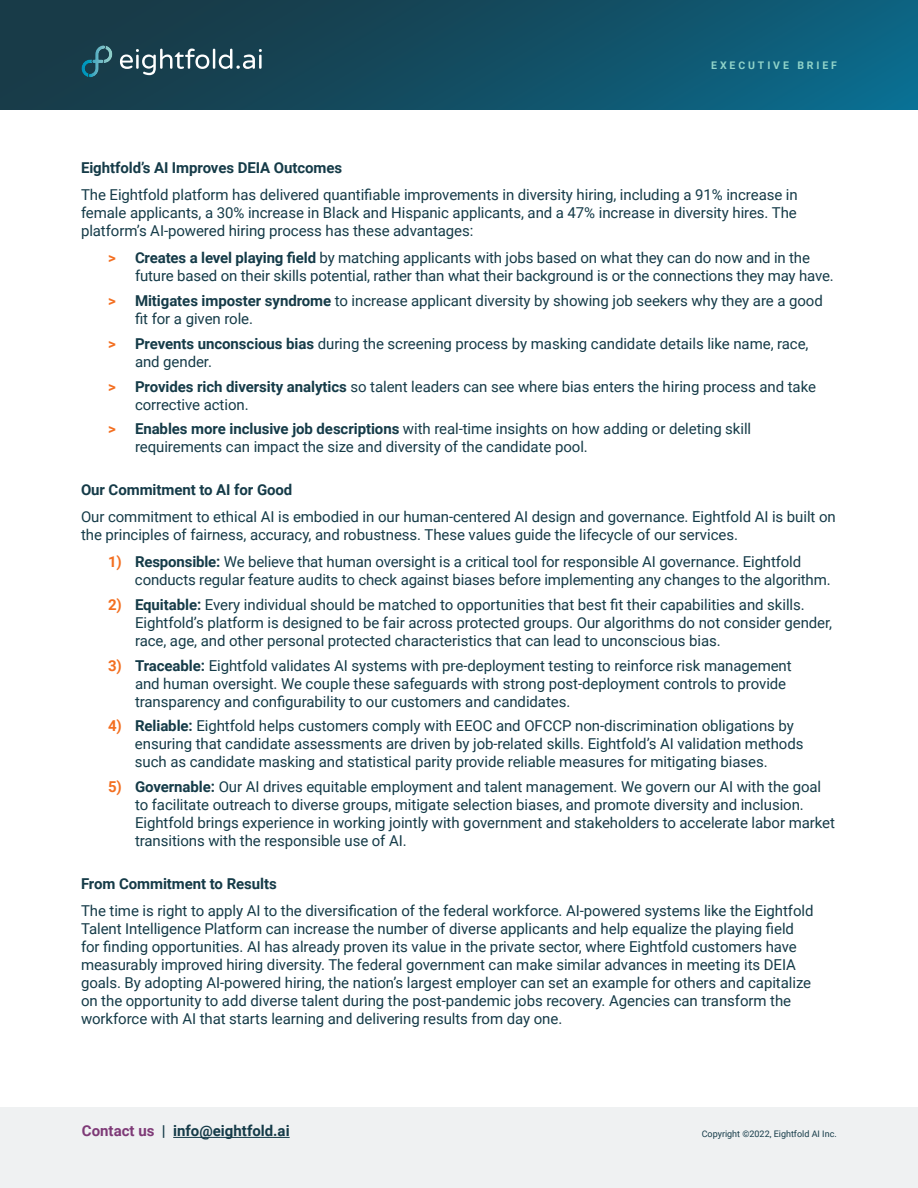
<style>
.page{position:relative;width:918px;height:1188px;background:#fff}
.page>*{position:absolute;margin:0;border:0;box-sizing:border-box;transform-origin:0 0}
.t1{font:15px/18px "Roboto";letter-spacing:-.005em;color:#153b48}
.t2{font:700 15px "Roboto";letter-spacing:-.005em;color:#153b48}
.t3{font:700 10.5px "Roboto";letter-spacing:.275em;color:#90d3c9}
.t4{font:9px "Roboto";color:#153b48}
.s1{font-weight:700;color:#f36f21}
.s2{font-weight:700}
.s3{color:#7e3a77}
</style>
<div class="page">
<div style="left:0;top:1107px;width:918px;height:81px;background:#eff1f2"></div>
<hr style="left:173px;top:1137px;width:117px;height:1px;background:#153b48">
<div style="left:0;top:0;width:918px;height:109px;background:linear-gradient(to right,#1a353f,#0c6685)"></div>
<svg style="left:120px;top:49px;width:142px;height:26px;background:#4e6d78"></svg>
<svg style="left:81px;top:45px;width:32px;height:32px"></svg>
<p class="t3" style="left:711px;top:61px;width:127px">EXECUTIVE BRIEF</p>
<p class="t2" style="left:81px;top:161px;width:263px">Eightfold’s AI Improves DEIA Outcomes</p>
<p class="t1" style="left:81px;top:185px;width:718px;text-align:justify">The Eightfold platform has delivered quantifiable improvements in diversity hiring, including a 91% increase in female applicants, a 30% increase in Black and Hispanic applicants, and a 47% increase in diversity hires. The platform’s AI-powered hiring process has these advantages:</p>
<p class="t1" style="left:135px;top:250px;width:700px;text-indent:-27px"><span class="s1">&gt;</span> <span class="s2">Creates a level playing field</span> by matching applicants with jobs based on what they can do now and in the future based on their skills potential, rather than what their background is or the connections they may have.</p>
<p class="t1" style="left:135px;top:293px;width:689px;text-indent:-27px"><span class="s1">&gt;</span> <span class="s2">Mitigates imposter syndrome</span> to increase applicant diversity by showing job seekers why they are a good fit for a given role.</p>
<p class="t1" style="left:135px;top:336px;width:675px;text-indent:-27px"><span class="s1">&gt;</span> <span class="s2">Prevents unconscious bias</span> during the screening process by masking candidate details like name, race, and gender.</p>
<p class="t1" style="left:135px;top:378px;width:683px;text-indent:-27px"><span class="s1">&gt;</span> <span class="s2">Provides rich diversity analytics</span> so talent leaders can see where bias enters the hiring process and take corrective action.</p>
<p class="t1" style="left:135px;top:421px;width:618px;text-indent:-27px"><span class="s1">&gt;</span> <span class="s2">Enables more inclusive job descriptions</span> with real-time insights on how adding or deleting skill requirements can impact the size and diversity of the candidate pool.</p>
<p class="t2" style="left:81px;top:483px;width:213px">Our Commitment to AI for Good</p>
<p class="t1" style="left:81px;top:509px;width:756px">Our commitment to ethical AI is embodied in our human-centered AI design and governance. Eightfold AI is built on the principles of fairness, accuracy, and robustness. These values guide the lifecycle of our services.</p>
<p class="t1" style="left:135px;top:554px;width:697px;text-indent:-27px"><span class="s1">1)</span> <span class="s2">Responsible:</span> We believe that human oversight is a critical tool for responsible AI governance. Eightfold conducts regular feature audits to check against biases before implementing any changes to the algorithm.</p>
<p class="t1" style="left:135px;top:595px;width:699px;text-indent:-27px"><span class="s1">2)</span> <span class="s2">Equitable:</span> Every individual should be matched to opportunities that best fit their capabilities and skills.<br>Eightfold’s platform is designed to be fair across protected groups. Our algorithms do not consider gender, race, age, and other personal protected characteristics that can lead to unconscious bias.</p>
<p class="t1" style="left:135px;top:657px;width:658px;text-indent:-27px"><span class="s1">3)</span> <span class="s2">Traceable:</span> Eightfold validates AI systems with pre-deployment testing to reinforce risk management and human oversight. We couple these safeguards with strong post-deployment controls to provide transparency and configurability to our customers and candidates.</p>
<p class="t1" style="left:135px;top:718px;width:670px;text-indent:-27px"><span class="s1">4)</span> <span class="s2">Reliable:</span> Eightfold helps customers comply with EEOC and OFCCP non-discrimination obligations by ensuring that candidate assessments are driven by job-related skills. Eightfold’s AI validation methods such as candidate masking and statistical parity provide reliable measures for mitigating biases.</p>
<p class="t1" style="left:135px;top:777px;width:702px;text-indent:-27px"><span class="s1">5)</span> <span class="s2">Governable:</span> Our AI drives equitable employment and talent management. We govern our AI with the goal to facilitate outreach to diverse groups, mitigate selection biases, and promote diversity and inclusion.<br>Eightfold brings experience in working jointly with government and stakeholders to accelerate labor market transitions with the responsible use of AI.</p>
<p class="t2" style="left:81px;top:877px;width:197px">From Commitment to Results</p>
<p class="t1" style="left:81px;top:901px;width:734px">The time is right to apply AI to the diversification of the federal workforce. AI-powered systems like the Eightfold Talent Intelligence Platform can increase the number of diverse applicants and help equalize the playing field for finding opportunities. AI has already proven its value in the private sector, where Eightfold customers have measurably improved hiring diversity. The federal government can make similar advances in meeting its DEIA goals. By adopting AI-powered hiring, the nation’s largest employer can set an example for others and capitalize on the opportunity to add diverse talent during the post-pandemic jobs recovery. Agencies can transform the workforce with AI that starts learning and delivering results from day one.</p>
<p class="t2" style="left:82px;top:1124px;width:209px"><span class="s3">Contact us</span> | info@eightfold.ai</p>
<p class="t4" style="left:702px;top:1130px;width:136px">Copyright ©2022, Eightfold AI Inc.</p>
</div>
